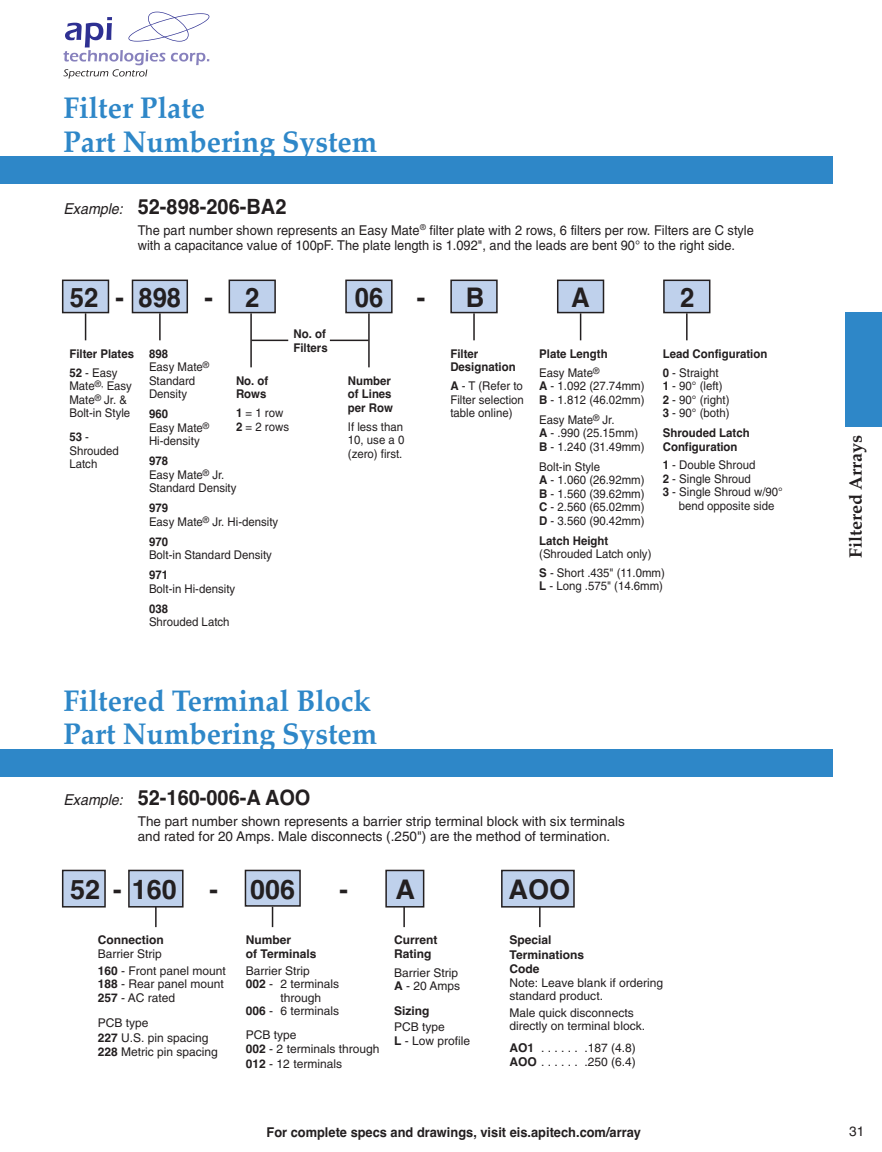
<style>
.page{position:relative;width:882px;height:1152px;background:#fff}
.page>*{position:absolute;margin:0;border:0;box-sizing:border-box;transform-origin:0 0}
.t1{font:700 30px/33px "Palatino";color:#2e87c8;scale:.95 1}
.t2{font:700 27px "Helvetica";color:#231f20;scale:.95 1}
.t3{font:700 27px "Helvetica";color:#231f20}
.t4{font:700 21px "Helvetica";color:#231f20;scale:.95 1}
.t5{font:700 18px "Palatino";color:#231f20}
.t6{font:13.5px/15px "Helvetica";color:#231f20;scale:.95 1}
.t7{font:13.5px/15px "Helvetica";color:#231f20}
.t8{font:700 13.5px "Helvetica";color:#231f20;scale:.95 1}
.t9{font:12px/13.5px "Helvetica";color:#231f20;scale:.95 1}
.t10{font:12px/13.5px "Helvetica";color:#231f20}
.t11{font:700 12px/13.5px "Helvetica";color:#231f20;scale:.95 1}
.t12{font:700 12px/13.5px "Helvetica";color:#231f20}
.s1{font-weight:400;font-style:italic;font-size:15px}
.s2{font-weight:400}
.s3{font-weight:700}
</style>
<div class="page">
<svg style="left:63px;top:12px;width:146px;height:67px"></svg>
<div style="left:0;top:157px;width:831px;height:27px;background:#2e87c8"></div>
<div style="left:0;top:749px;width:831px;height:27px;background:#2e87c8"></div>
<div style="left:63px;top:280px;width:45px;height:32px;background:#bfd1ec"></div>
<div style="left:62px;top:279px;width:47px;height:34px;border:2px solid #231f20"></div>
<div style="left:229px;top:280px;width:46px;height:32px;background:#bfd1ec"></div>
<div style="left:228px;top:279px;width:48px;height:34px;border:2px solid #231f20"></div>
<div style="left:663px;top:280px;width:46px;height:32px;background:#bfd1ec"></div>
<div style="left:663px;top:279px;width:47px;height:34px;border:2px solid #231f20"></div>
<div style="left:557px;top:280px;width:46px;height:32px;background:#bfd1ec"></div>
<div style="left:557px;top:279px;width:47px;height:34px;border:2px solid #231f20"></div>
<div style="left:346px;top:280px;width:46px;height:32px;background:#bfd1ec"></div>
<div style="left:345px;top:279px;width:47px;height:34px;border:2px solid #231f20"></div>
<div style="left:451px;top:280px;width:46px;height:32px;background:#bfd1ec"></div>
<div style="left:450px;top:279px;width:47px;height:34px;border:2px solid #231f20"></div>
<div style="left:132px;top:280px;width:55px;height:32px;background:#bfd1ec"></div>
<div style="left:132px;top:279px;width:56px;height:34px;border:2px solid #231f20"></div>
<svg style="left:85px;top:313px;width:1px;height:27px"></svg>
<hr style="left:159px;top:313px;width:2px;height:27px;background:#231f20">
<svg style="left:473px;top:313px;width:1px;height:27px"></svg>
<hr style="left:579px;top:313px;width:2px;height:27px;background:#231f20">
<svg style="left:686px;top:313px;width:1px;height:27px"></svg>
<hr style="left:250px;top:313px;width:2px;height:54px;background:#231f20">
<hr style="left:368px;top:313px;width:1px;height:54px;background:#231f20">
<hr style="left:251px;top:339px;width:37px;height:2px;background:#231f20">
<hr style="left:330px;top:339px;width:38px;height:2px;background:#231f20">
<div style="left:129px;top:870px;width:54px;height:36px;background:#bfd1ec"></div>
<div style="left:128px;top:869px;width:55px;height:38px;border:2px solid #231f20"></div>
<div style="left:63px;top:870px;width:42px;height:36px;background:#bfd1ec"></div>
<div style="left:62px;top:869px;width:44px;height:38px;border:2px solid #231f20"></div>
<div style="left:245px;top:870px;width:55px;height:35px;background:#bfd1ec"></div>
<div style="left:245px;top:869px;width:56px;height:37px;border:2px solid #231f20"></div>
<div style="left:386px;top:870px;width:37px;height:36px;background:#bfd1ec"></div>
<div style="left:385px;top:869px;width:39px;height:38px;border:2px solid #231f20"></div>
<div style="left:501px;top:870px;width:73px;height:36px;background:#bfd1ec"></div>
<div style="left:501px;top:869px;width:73px;height:38px;border:2px solid #231f20"></div>
<svg style="left:155px;top:906px;width:1px;height:21px"></svg>
<svg style="left:272px;top:906px;width:1px;height:21px"></svg>
<hr style="left:403px;top:906px;width:2px;height:21px;background:#231f20">
<svg style="left:539px;top:906px;width:1px;height:21px"></svg>
<div style="left:845px;top:312px;width:36px;height:114px;background:#2e87c8"></div>
<h1 class="t1" style="left:63px;top:95px;width:331px">Filter Plate<br>Part Numbering System</h1>
<h3 class="t4" style="left:63px;top:199px;width:236px"><span class="s1">Example:</span> 52-898-206-BA2</h3>
<p class="t6" style="left:138px;top:224px;width:650px">The part number shown represents an Easy Mate<sup>®</sup> filter plate with 2 rows, 6 filters per row. Filters are C style with a capacitance value of 100pF. The plate length is 1.092", and the leads are bent 90° to the right side.</p>
<h2 class="t2" style="left:70px;top:287px;width:201px">52-898 - 2</h2>
<h2 class="t2" style="left:355px;top:287px;width:76px">06 -</h2>
<h2 class="t2" style="left:465px;top:287px;width:21px">B</h2>
<h2 class="t2" style="left:571px;top:287px;width:21px">A</h2>
<h2 class="t2" style="left:679px;top:287px;width:17px">2</h2>
<p class="t11" style="left:69px;top:345px;width:70px;line-height:18.9px">Filter Plates<br>52 <span class="s2">- Easy</span></p>
<p class="t9" style="left:69px;top:380px;width:67px">Mate<sup>®,</sup> Easy<br>Mate<sup>®</sup> Jr. &amp;<br>Bolt-in Style</p>
<p class="t9" style="left:69px;top:431px;width:54px"><span class="s3">53</span> -<br>Shrouded<br>Latch</p>
<p class="t11" style="left:293px;top:328px;width:38px">No. of<br>Filters</p>
<p class="t9" style="left:149px;top:348px;width:65px"><span class="s3">898<br></span>Easy Mate<sup>®<br></sup>Standard<br>Density</p>
<p class="t9" style="left:149px;top:408px;width:65px"><span class="s3">960<br></span>Easy Mate<sup>®<br></sup>Hi-density</p>
<p class="t9" style="left:149px;top:455px;width:94px"><span class="s3">978<br></span>Easy Mate<sup>®</sup> Jr.<br>Standard Density</p>
<p class="t9" style="left:149px;top:502px;width:138px"><span class="s3">979<br></span>Easy Mate<sup>®</sup> Jr. Hi-density</p>
<p class="t11" style="left:149px;top:535px;width:22px">970</p>
<p class="t9" style="left:149px;top:549px;width:131px">Bolt-in Standard Density</p>
<p class="t11" style="left:149px;top:569px;width:22px">971</p>
<p class="t9" style="left:149px;top:582px;width:92px">Bolt-in Hi-density</p>
<p class="t11" style="left:149px;top:602px;width:22px">038</p>
<p class="t9" style="left:149px;top:616px;width:86px">Shrouded Latch</p>
<p class="t11" style="left:236px;top:375px;width:35px">No. of<br>Rows</p>
<p class="t9" style="left:236px;top:407px;width:57px"><span class="s3">1</span> = 1 row<br><span class="s3">2</span> = 2 rows</p>
<p class="t11" style="left:348px;top:375px;width:49px">Number of Lines per Row</p>
<p class="t9" style="left:348px;top:420px;width:61px;text-align:justify">If less than 10, use a 0 (zero) first.</p>
<h1 class="t1" style="left:63px;top:688px;width:331px">Filtered Terminal Block<br>Part Numbering System</h1>
<p class="t11" style="left:450px;top:348px;width:70px">Filter<br>Designation</p>
<p class="t9" style="left:450px;top:380px;width:79px;text-align:justify"><span class="s3">A</span> - T (Refer to Filter selection table online)</p>
<p class="t11" style="left:662px;top:345px;width:112px;line-height:18.9px">Lead Configuration<br>0 <span class="s2">- Straight</span></p>
<p class="t9" style="left:662px;top:380px;width:72px"><span class="s3">1</span> - 90° (left)<br><span class="s3">2</span> - 90° (right)<br><span class="s3">3</span> - 90° (both)</p>
<p class="t11" style="left:662px;top:427px;width:93px">Shrouded Latch<br>Configuration</p>
<p class="t9" style="left:662px;top:459px;width:99px"><span class="s3">1</span> - Double Shroud</p>
<p class="t9" style="left:662px;top:473px;width:94px"><span class="s3">2</span> - Single Shroud</p>
<p class="t9" style="left:662px;top:486px;width:128px"><span class="s3">3</span> - Single Shroud w/90°</p>
<p class="t9" style="left:678px;top:500px;width:102px">bend opposite side</p>
<p class="t11" style="left:539px;top:345px;width:74px;line-height:18.9px">Plate Length<br><span class="s2">Easy Mate</span><sup>®</sup></p>
<p class="t9" style="left:539px;top:380px;width:112px"><span class="s3">A</span> - 1.092 (27.74mm)<br><span class="s3">B</span> - 1.812 (46.02mm)</p>
<p class="t9" style="left:539px;top:413px;width:112px">Easy Mate<sup>®</sup> Jr.<br><span class="s3">A</span> - .990 (25.15mm)<br><span class="s3">B</span> - 1.240 (31.49mm)</p>
<p class="t9" style="left:539px;top:460px;width:112px">Bolt-in Style<br><span class="s3">A</span> - 1.060 (26.92mm)<br><span class="s3">B</span> - 1.560 (39.62mm)<br><span class="s3">C</span> - 2.560 (65.02mm)<br><span class="s3">D</span> - 3.560 (90.42mm)</p>
<p class="t11" style="left:539px;top:534px;width:74px">Latch Height</p>
<p class="t9" style="left:539px;top:545px;width:134px;line-height:18.9px">(Shrouded Latch only)<br><span class="s3">S</span> - Short .435" (11.0mm)</p>
<p class="t9" style="left:539px;top:580px;width:132px"><span class="s3">L</span> - Long .575" (14.6mm)</p>
<h3 class="t4" style="left:63px;top:790px;width:261px"><span class="s1">Example:</span> 52-160-006-A AOO</h3>
<p class="t7" style="left:138px;top:814px;width:488px">The part number shown represents a barrier strip terminal block with six terminals and rated for 20 Amps. Male disconnects (.250") are the method of termination.</p>
<h2 class="t3" style="left:70px;top:879px;width:227px">52 - 160 - 006</h2>
<h2 class="t2" style="left:339px;top:879px;width:81px">- A</h2>
<h2 class="t3" style="left:508px;top:879px;width:63px">AOO</h2>
<p class="t12" style="left:98px;top:934px;width:67px">Connection</p>
<p class="t10" style="left:98px;top:946px;width:130px;line-height:16.8px">Barrier Strip<br><span class="s3">160</span> - Front panel mount</p>
<p class="t10" style="left:98px;top:978px;width:128px"><span class="s3">188</span> - Rear panel mount<br><span class="s3">257</span> - AC rated</p>
<p class="t10" style="left:98px;top:1016px;width:122px;line-height:14.7px">PCB type<br><span class="s3">227</span> U.S. pin spacing<br><span class="s3">228</span> Metric pin spacing</p>
<p class="t12" style="left:246px;top:934px;width:72px">Number<br>of Terminals</p>
<p class="t10" style="left:246px;top:964px;width:66px">Barrier Strip</p>
<p class="t10" style="left:246px;top:978px;width:95px"><span class="s3">002</span> - 2 terminals</p>
<p class="t10" style="left:280px;top:991px;width:42px">through</p>
<p class="t10" style="left:246px;top:1005px;width:95px"><span class="s3">006</span> - 6 terminals</p>
<p class="t10" style="left:246px;top:1029px;width:135px">PCB type<br><span class="s3">002</span> - 2 terminals through</p>
<p class="t10" style="left:246px;top:1057px;width:98px"><span class="s3">012</span> - 12 terminals</p>
<p class="t12" style="left:394px;top:934px;width:45px">Current<br>Rating</p>
<p class="t10" style="left:394px;top:966px;width:68px">Barrier Strip<br><span class="s3">A</span> - 20 Amps</p>
<p class="t12" style="left:394px;top:1004px;width:37px">Sizing</p>
<p class="t10" style="left:394px;top:1021px;width:78px">PCB type<br><span class="s3">L</span> - Low profile</p>
<p class="t12" style="left:509px;top:934px;width:76px;line-height:14.4px">Special<br>Terminations<br>Code</p>
<p class="t10" style="left:509px;top:976px;width:155px">Note: Leave blank if ordering standard product.</p>
<p class="t10" style="left:509px;top:1007px;width:137px">Male quick disconnects directly on terminal block.</p>
<p class="t10" style="left:509px;top:1041px;width:128px;line-height:14.7px"><span class="s3">AO1</span> . . . . . . .187 (4.8)<br><span class="s3">AOO</span> . . . . . . .250 (6.4)</p>
<p class="t8" style="left:266px;top:1126px;width:395px">For complete specs and drawings, visit eis.apitech.com/array</p>
<h3 class="t5" style="left:848px;top:558px;width:125px;rotate:-90deg">Filtered Arrays</h3>
<p class="t7" style="left:849px;top:1125px;width:17px">31</p>
</div>
